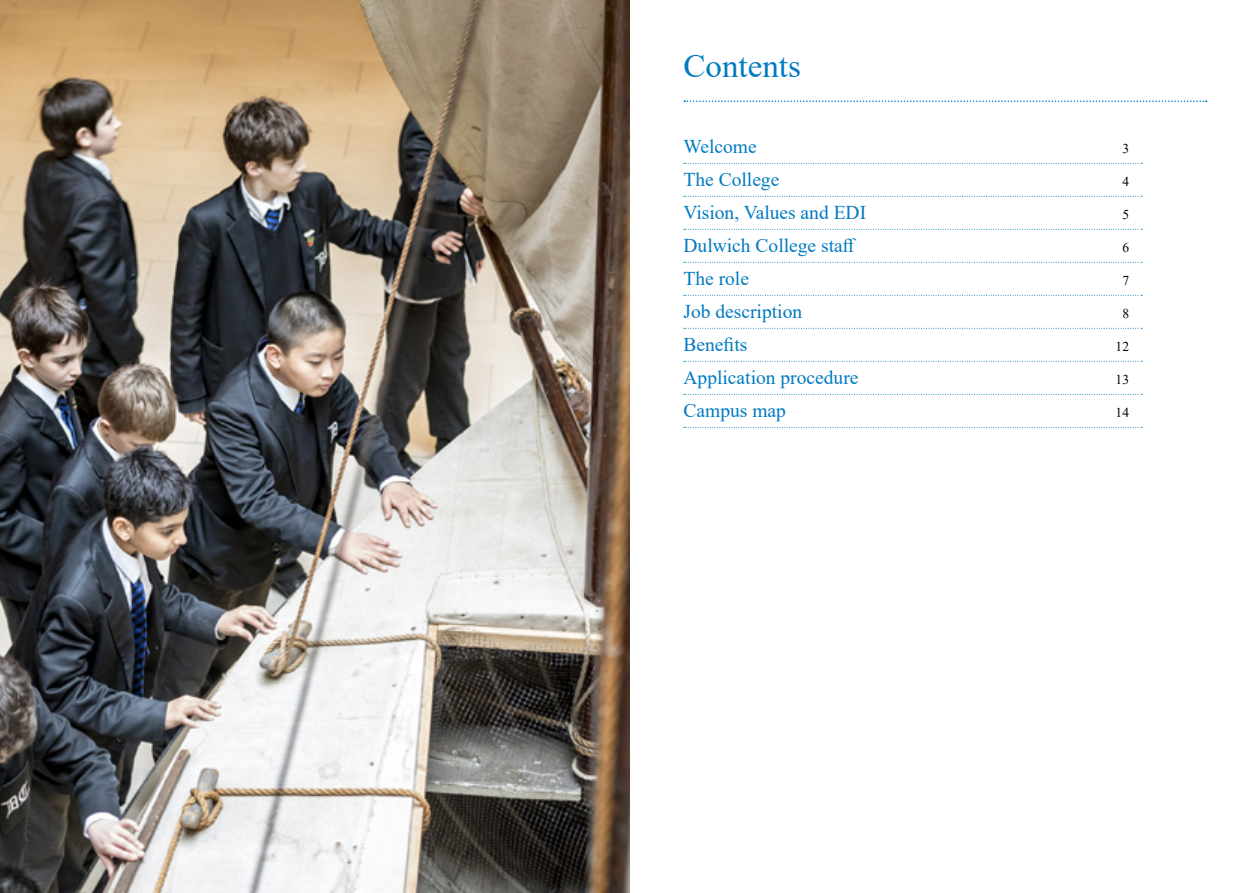
<style>
.page{position:relative;width:1259px;height:893px;background:#fff}
.page>*{position:absolute;margin:0;border:0;box-sizing:border-box;transform-origin:0 0}
.t1{font:33px "Times New Roman";color:#007ac2}
.t2{font:19.5px "Times New Roman";color:#007ac2}
.t3{font:13.5px "Times New Roman";color:#000}
</style>
<div class="page">
<img style="left:0;top:0;width:629px;height:893px">
<svg style="left:684px;top:163px;width:458px;height:1px"></svg>
<svg style="left:684px;top:196px;width:458px;height:1px"></svg>
<svg style="left:684px;top:229px;width:458px;height:1px"></svg>
<svg style="left:684px;top:262px;width:458px;height:1px"></svg>
<svg style="left:684px;top:295px;width:458px;height:1px"></svg>
<svg style="left:684px;top:328px;width:458px;height:1px"></svg>
<svg style="left:684px;top:361px;width:458px;height:1px"></svg>
<svg style="left:684px;top:394px;width:458px;height:1px"></svg>
<svg style="left:684px;top:427px;width:458px;height:1px"></svg>
<svg style="left:684px;top:100px;width:522px;height:2px"></svg>
<h1 class="t1" style="left:683px;top:42px;width:119px">Contents</h1>
<p class="t2" style="left:683px;top:133px;width:75px">Welcome</p>
<p class="t3" style="left:1122px;top:139px;width:8px">3</p>
<p class="t2" style="left:683px;top:166px;width:97px">The College</p>
<p class="t3" style="left:1122px;top:172px;width:8px">4</p>
<p class="t2" style="left:683px;top:199px;width:184px">Vision, Values and EDI</p>
<p class="t3" style="left:1122px;top:205px;width:8px">5</p>
<p class="t2" style="left:683px;top:232px;width:174px">Dulwich College staff</p>
<p class="t3" style="left:1122px;top:238px;width:8px">6</p>
<p class="t2" style="left:683px;top:265px;width:67px">The role</p>
<p class="t3" style="left:1122px;top:271px;width:8px">7</p>
<p class="t2" style="left:683px;top:298px;width:120px">Job description</p>
<p class="t3" style="left:1122px;top:304px;width:8px">8</p>
<p class="t2" style="left:683px;top:331px;width:65px">Benefits</p>
<p class="t3" style="left:1115px;top:337px;width:15px">12</p>
<p class="t2" style="left:683px;top:364px;width:176px">Application procedure</p>
<p class="t3" style="left:1115px;top:370px;width:15px">13</p>
<p class="t2" style="left:683px;top:397px;width:104px">Campus map</p>
<p class="t3" style="left:1115px;top:403px;width:15px">14</p>
</div>
